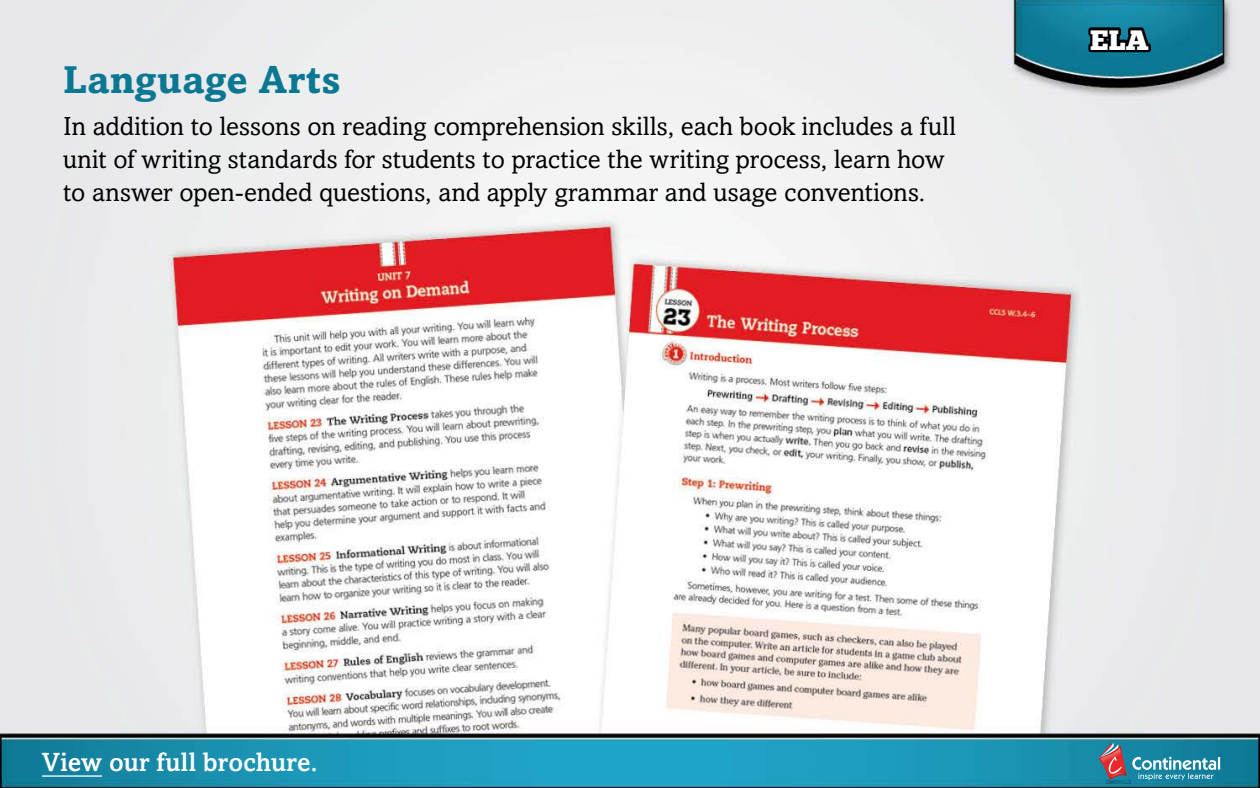
<style>
.page{position:relative;width:1260px;height:788px;background:#fff}
.page>*{position:absolute;margin:0;border:0;box-sizing:border-box;transform-origin:0 0}
.Header_Serif{font:700 38.5px "Amasis";letter-spacing:.01em;color:#0a7892;scale:1.04 1}
.t1{font:28px "Chunk Five";color:#fff}
.callout_serif{font:26.25px/33.2px "Amasis";color:#000}
.t2{font:500 26.25px "Amasis";letter-spacing:.01em;color:#fff}
</style>
<div class="page">
<img style="left:0;top:0;width:1260px;height:788px">
<hr style="left:42px;top:775px;width:60px;height:1px;background:#fff">
<hr style="left:1107px;top:780px;width:24px;height:3px;background:#fff;border-radius:50%">
<hr style="left:1107px;top:780px;width:23px;height:3px;background:#efeeed;border-radius:50%">
<hr style="left:1107px;top:780px;width:22px;height:3px;background:#e4e2e1;border-radius:50%">
<hr style="left:1107px;top:780px;width:21px;height:3px;background:#d9d7d7;border-radius:50%">
<svg style="left:1099px;top:742px;width:121px;height:40px;background:#4a8ba1"></svg>
<svg style="left:1086px;top:25px;width:68px;height:30px;background:#062d38"></svg>
<p class="Header_Serif" style="left:63px;top:56px;width:268px">Language Arts</p>
<p class="callout_serif" style="left:63px;top:109px;width:895px">In addition to lessons on reading comprehension skills, each book includes a full unit of writing standards for students to practice the writing process, learn how to answer open-ended questions, and apply grammar and usage conventions.</p>
<p class="t1" style="left:1090px;top:27px;width:60px">ELA</p>
<p class="t2" style="left:42px;top:746px;width:277px">View our full brochure.</p>
</div>
